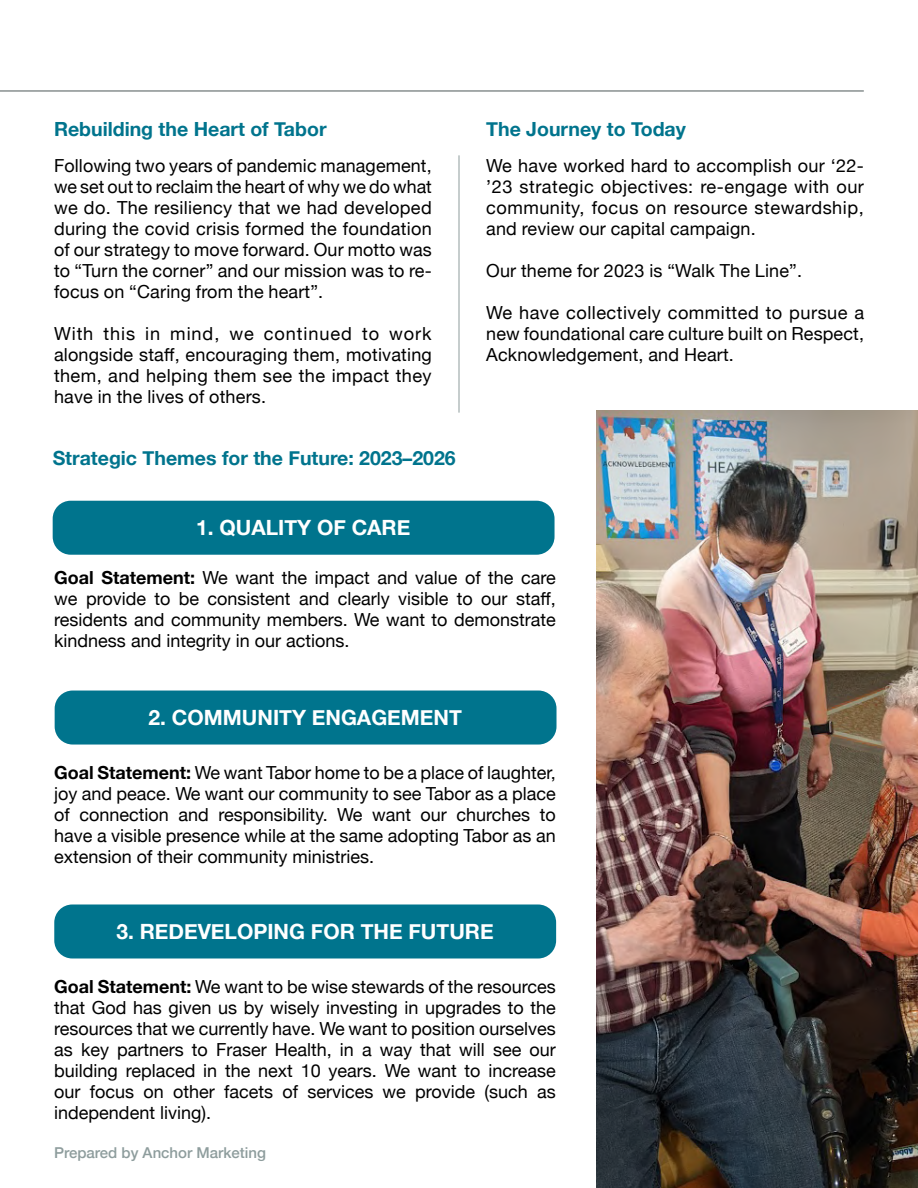
<style>
.page{position:relative;width:918px;height:1188px;background:#fff}
.page>*{position:absolute;margin:0;border:0;box-sizing:border-box;transform-origin:0 0}
.t1{font:700 21px "Helvetica Neue";color:#fff}
.t2{font:700 19.5px "Helvetica Neue";color:#00748d}
.t3{font:18px/21px "Helvetica Neue";letter-spacing:.01em;color:#000;text-align:justify}
.t4{font:500 15px "Helvetica Neue";color:#8e9d9d}
.s1{font-weight:700}
</style>
<div class="page">
<hr style="left:0;top:91px;width:864px;height:1px;background:#4c5758">
<div style="left:53px;top:501px;width:502px;height:54px;background:#00748d;border-radius:18px"></div>
<hr style="left:459px;top:155px;width:1px;height:258px;background:#8e9d9d">
<div style="left:55px;top:691px;width:502px;height:54px;background:#00748d;border-radius:18px"></div>
<div style="left:54px;top:904px;width:502px;height:54px;background:#00748d;border-radius:18px"></div>
<img style="left:597px;top:410px;width:321px;height:778px">
<p class="t2" style="left:54px;top:114px;width:274px">Rebuilding the Heart of Tabor</p>
<p class="t3" style="left:54px;top:157px;width:379px">Following two years of pandemic management, we set out to reclaim the heart of why we do what we do. The resiliency that we had developed during the covid crisis formed the foundation of our strategy to move forward. Our motto was to “Turn the corner” and our mission was to re&shy;focus on “Caring from the heart”.</p>
<p class="t3" style="left:54px;top:325px;width:379px">With this in mind, we continued to work alongside staff, encouraging them, motivating them, and helping them see the impact they have in the lives of others.</p>
<p class="t2" style="left:53px;top:443px;width:405px">Strategic Themes for the Future: 2023–2026</p>
<p class="t1" style="left:196px;top:511px;width:216px">1. QUALITY OF CARE</p>
<p class="t2" style="left:486px;top:114px;width:201px">The Journey to Today</p>
<p class="t3" style="left:486px;top:157px;width:379px">We have worked hard to accomplish our ‘22- ’23 strategic objectives: re-engage with our community, focus on resource stewardship, and review our capital campaign.</p>
<p class="t3" style="left:486px;top:262px;width:317px">Our theme for 2023 is “Walk The Line”.</p>
<p class="t3" style="left:486px;top:304px;width:380px">We have collectively committed to pursue a new foundational care culture built on Respect, Acknowledgement, and Heart.</p>
<p class="t3" style="left:54px;top:568px;width:503px"><span class="s1">Goal Statement:</span> We want the impact and value of the care we provide to be consistent and clearly visible to our staff, residents and community members. We want to demonstrate kindness and integrity in our actions.</p>
<p class="t1" style="left:149px;top:701px;width:315px">2. COMMUNITY ENGAGEMENT</p>
<p class="t3" style="left:54px;top:763px;width:503px"><span class="s1">Goal Statement:</span> We want Tabor home to be a place of laughter, joy and peace. We want our community to see Tabor as a place of connection and responsibility. We want our churches to have a visible presence while at the same adopting Tabor as an extension of their community ministries.</p>
<p class="t1" style="left:116px;top:915px;width:379px">3. REDEVELOPING FOR THE FUTURE</p>
<p class="t3" style="left:54px;top:977px;width:503px"><span class="s1">Goal Statement:</span> We want to be wise stewards of the resources that God has given us by wisely investing in upgrades to the resources that we currently have. We want to position ourselves as key partners to Fraser Health, in a way that will see our building replaced in the next 10 years. We want to increase our focus on other facets of services we provide (such as independent living).</p>
<p class="t4" style="left:54px;top:1141px;width:214px">Prepared by Anchor Marketing</p>
</div>
